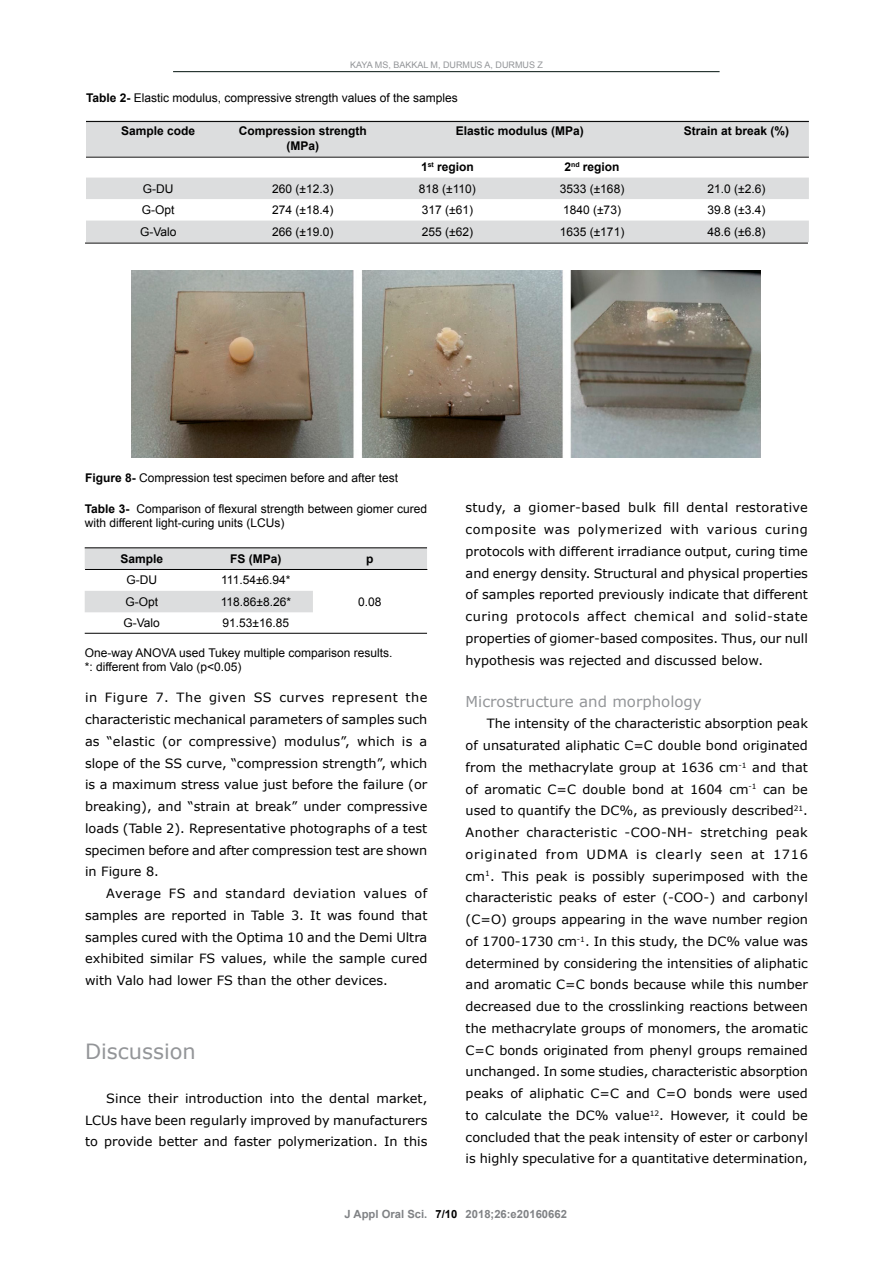
<style>
.page{position:relative;width:893px;height:1263px;background:#fff}
.page>*{position:absolute;margin:0;border:0;box-sizing:border-box;transform-origin:0 0}
.t1{font:21px "Verdana";color:#939598}
.t2{font:15px "Verdana";color:#939598}
.t3{font:12.75px/21.8px "Verdana";color:#000;text-align:justify}
.t4{font:12px/14.4px "Arial";color:#000}
.t5{font:700 12px/14.4px "Arial";color:#000;text-align:center}
.t6{font:700 11.25px "Arial";color:#808285}
.t7{font:9px "Arial";color:#939598}
.s1{font-weight:700}
.s2{color:#000}
</style>
<div class="page">
<hr style="left:173px;top:71px;width:547px;height:1px;background:#00110d">
<svg style="left:86px;top:120px;width:723px;height:122px;fill:#dcddde"></svg>
<hr style="left:86px;top:121px;width:723px;height:1px;background:#000">
<hr style="left:86px;top:157px;width:723px;height:1px;background:#000">
<hr style="left:85px;top:243px;width:723px;height:1px;background:#000">
<img style="left:132px;top:271px;width:628px;height:187px">
<svg style="left:85px;top:548px;width:342px;height:64px"></svg>
<hr style="left:85px;top:547px;width:342px;height:1px;background:#000">
<hr style="left:85px;top:569px;width:342px;height:1px;background:#000">
<hr style="left:85px;top:633px;width:342px;height:1px;background:#000">
<p class="t7" style="left:350px;top:59px;width:194px">KAYA MS, BAKKAL M, DURMUS A, DURMUS Z</p>
<p class="t4" style="left:86px;top:91px;width:373px"><span class="s1">Table 2-</span> Elastic modulus, compressive strength values of the samples</p>
<p class="t5" style="left:121px;top:124px;width:76px">Sample code</p>
<p class="t5" style="left:239px;top:124px;width:130px">Compression strength (MPa)</p>
<p class="t5" style="left:456px;top:124px;width:130px">Elastic modulus (MPa)</p>
<p class="t5" style="left:684px;top:124px;width:107px">Strain at break (%)</p>
<p class="t5" style="left:421px;top:160px;width:54px">1<sup>st</sup> region</p>
<p class="t5" style="left:564px;top:160px;width:57px">2<sup>nd</sup> region</p>
<p class="t4" style="left:143px;top:181px;width:32px">G-DU</p>
<p class="t4" style="left:272px;top:181px;width:63px">260 (±12.3)</p>
<p class="t4" style="left:419px;top:181px;width:59px">818 (±110)</p>
<p class="t4" style="left:560px;top:181px;width:66px">3533 (±168)</p>
<p class="t4" style="left:708px;top:181px;width:59px">21.0 (±2.6)</p>
<p class="t4" style="left:142px;top:203px;width:34px">G-Opt</p>
<p class="t4" style="left:272px;top:203px;width:63px">274 (±18.4)</p>
<p class="t4" style="left:422px;top:203px;width:53px">317 (±61)</p>
<p class="t4" style="left:563px;top:203px;width:59px">1840 (±73)</p>
<p class="t4" style="left:708px;top:203px;width:59px">39.8 (±3.4)</p>
<p class="t4" style="left:140px;top:224px;width:38px">G-Valo</p>
<p class="t4" style="left:272px;top:224px;width:63px">266 (±19.0)</p>
<p class="t4" style="left:422px;top:224px;width:53px">255 (±62)</p>
<p class="t4" style="left:560px;top:224px;width:66px">1635 (±171)</p>
<p class="t4" style="left:708px;top:224px;width:59px">48.6 (±6.8)</p>
<p class="t4" style="left:85px;top:470px;width:314px"><span class="s1">Figure 8-</span> Compression test specimen before and after test</p>
<p class="t4" style="left:85px;top:501px;width:344px"><span class="s1">Table 3-</span> Comparison of flexural strength between giomer cured with different light-curing units (LCUs)</p>
<p class="t5" style="left:120px;top:552px;width:44px">Sample</p>
<p class="t5" style="left:230px;top:552px;width:53px">FS (MPa)</p>
<p class="t5" style="left:366px;top:552px;width:9px">p</p>
<p class="t4" style="left:126px;top:573px;width:32px">G-DU</p>
<p class="t4" style="left:221px;top:573px;width:71px">111.54±6.94*</p>
<p class="t4" style="left:125px;top:595px;width:34px">G-Opt</p>
<p class="t4" style="left:221px;top:595px;width:72px">118.86±8.26*</p>
<p class="t4" style="left:358px;top:595px;width:25px">0.08</p>
<p class="t4" style="left:124px;top:616px;width:38px">G-Valo</p>
<p class="t4" style="left:223px;top:616px;width:68px">91.53±16.85</p>
<p class="t4" style="left:85px;top:646px;width:309px">One-way ANOVA used Tukey multiple comparison results. *: different from Valo (p&lt;0.05)</p>
<p class="t3" style="left:85px;top:687px;width:344px">in Figure 7. The given SS curves represent the characteristic mechanical parameters of samples such as “elastic (or compressive) modulus”, which is a slope of the SS curve, “compression strength”, which is a maximum stress value just before the failure (or breaking), and “strain at break” under compressive loads (Table 2). Representative photographs of a test specimen before and after compression test are shown in Figure 8.</p>
<p class="t3" style="left:85px;top:882px;width:344px;text-indent:21px">Average FS and standard deviation values of samples are reported in Table 3. It was found that samples cured with the Optima 10 and the Demi Ultra exhibited similar FS values, while the sample cured with Valo had lower FS than the other devices.</p>
<h1 class="t1" style="left:85px;top:1037px;width:112px">Discussion</h1>
<p class="t3" style="left:85px;top:1087px;width:344px;text-indent:21px">Since their introduction into the dental market, LCUs have been regularly improved by manufacturers to provide better and faster polymerization. In this</p>
<p class="t3" style="left:466px;top:497px;width:344px">study, a giomer-based bulk fill dental restorative composite was polymerized with various curing protocols with different irradiance output, curing time and energy density. Structural and physical properties of samples reported previously indicate that different curing protocols affect chemical and solid-state properties of giomer-based composites. Thus, our null hypothesis was rejected and discussed below.</p>
<p class="t2" style="left:466px;top:691px;width:238px">Microstructure and morphology</p>
<p class="t3" style="left:466px;top:713px;width:344px;text-indent:21px">The intensity of the characteristic absorption peak of unsaturated aliphatic C=C double bond originated from the methacrylate group at 1636 cm<sup>-1</sup> and that of aromatic C=C double bond at 1604 cm<sup>-1</sup> can be used to quantify the DC%, as previously described<sup>21</sup>.<br>Another characteristic -COO-NH- stretching peak originated from UDMA is clearly seen at 1716 cm<sup>1</sup>. This peak is possibly superimposed with the characteristic peaks of ester (-COO-) and carbonyl (C=O) groups appearing in the wave number region of 1700-1730 cm<sup>-1</sup>. In this study, the DC% value was determined by considering the intensities of aliphatic and aromatic C=C bonds because while this number decreased due to the crosslinking reactions between the methacrylate groups of monomers, the aromatic C=C bonds originated from phenyl groups remained unchanged. In some studies, characteristic absorption peaks of aliphatic C=C and C=O bonds were used to calculate the DC% value<sup>12</sup>. However, it could be concluded that the peak intensity of ester or carbonyl is highly speculative for a quantitative determination,</p>
<p class="t6" style="left:345px;top:1206px;width:224px">J Appl Oral Sci. <span class="s2">7/10</span> 2018;26:e20160662</p>
</div>
